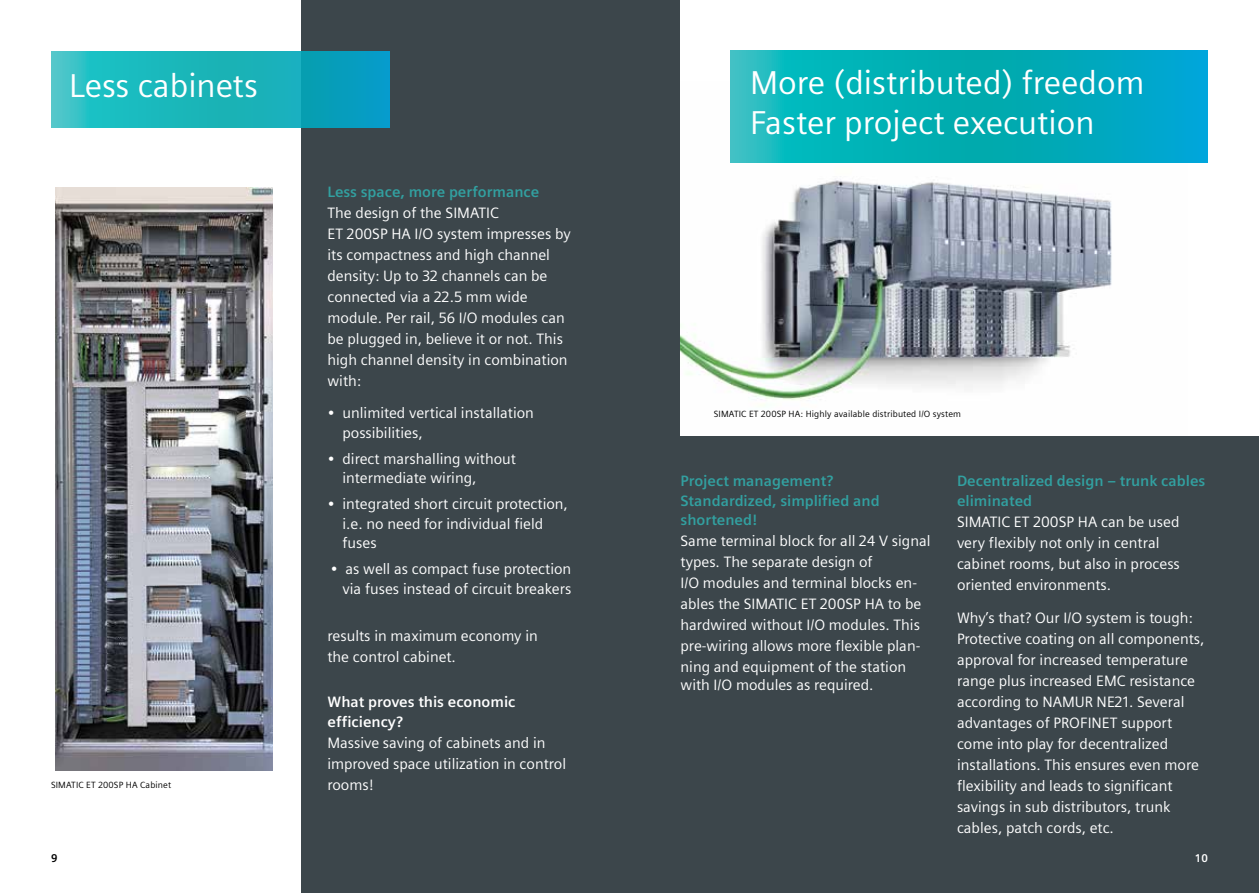
<style>
.page{position:relative;width:1259px;height:893px;background:#fff}
.page>*{position:absolute;margin:0;border:0;box-sizing:border-box;transform-origin:0 0}
.t1{font:33px/39.6px "Siemens Sans";color:#fff}
.t2{font:15px/21px "Siemens Sans";color:#fff}
.t3{font:700 15px/19.5px "Siemens Sans";color:#32a0a0}
.t4{font:700 15px/19.5px "Siemens Sans";color:#fff}
.t5{font:700 11.25px "Siemens Sans Global";color:#fff}
.t6{font:700 11.25px "Siemens Sans Global";color:#000}
.t7{font:9px "Siemens Sans";letter-spacing:.015em;color:#000}
</style>
<div class="page">
<div style="left:302px;top:0;width:957px;height:893px;background:#3c464b"></div>
<img style="left:56px;top:188px;width:217px;height:583px">
<div style="left:680px;top:0;width:579px;height:435px;background:#fff"></div>
<img style="left:680px;top:180px;width:432px;height:226px">
<svg style="left:51px;top:51px;width:339px;height:76px;background:#19b1bd"></svg>
<svg style="left:730px;top:51px;width:478px;height:112px;background:#04aebb"></svg>
<h1 class="t1" style="left:69px;top:66px;width:190px">Less cabinets</h1>
<p class="t7" style="left:51px;top:780px;width:122px">SIMATIC ET 200SP HA Cabinet</p>
<p class="t6" style="left:51px;top:850px;width:8px">9</p>
<p class="t3" style="left:327px;top:182px;width:213px">Less space, more performance</p>
<p class="t2" style="left:327px;top:202px;width:245px">The design of the SIMATIC<br>ET 200SP HA I/O system impresses by its compactness and high channel density: Up to 32 channels can be connected via a 22.5 mm wide module. Per rail, 56 I/O modules can be plugged in, believe it or not. This high channel density in combination with:</p>
<p class="t2" style="left:342px;top:403px;width:193px;line-height:19.5px;text-indent:-15px">• unlimited vertical installation possibilities,</p>
<p class="t2" style="left:342px;top:449px;width:175px;line-height:19.5px;text-indent:-15px">• direct marshalling without intermediate wiring,</p>
<p class="t2" style="left:342px;top:494px;width:227px;line-height:19.5px;text-indent:-15px">• integrated short circuit protection, i.e. no need for individual field fuses</p>
<p class="t2" style="left:330px;top:560px;width:242px;line-height:19.5px;text-align:right">• as well as compact fuse protection via fuses instead of circuit breakers</p>
<p class="t2" style="left:327px;top:625px;width:212px">results in maximum economy in the control cabinet.</p>
<p class="t4" style="left:327px;top:692px;width:189px">What proves this economic efficiency?</p>
<p class="t2" style="left:327px;top:732px;width:240px">Massive saving of cabinets and in improved space utilization in control rooms!</p>
<h1 class="t1" style="left:750px;top:63px;width:396px">More (distributed) freedom<br>Faster project execution</h1>
<p class="t7" style="left:714px;top:409px;width:249px">SIMATIC ET 200SP HA: Highly available distributed I/O system</p>
<p class="t3" style="left:680px;top:471px;width:201px">Project management?<br>Standardized, simplified and shortened!</p>
<p class="t2" style="left:680px;top:530px;width:251px">Same terminal block for all 24 V signal types. The separate design of<br>I/O modules and terminal blocks en&shy;ables the SIMATIC ET 200SP HA to be hardwired without I/O modules. This pre-wiring allows more flexible plan&shy;ning and equipment of the station</p>
<p class="t2" style="left:680px;top:674px;width:194px">with I/O modules as required.</p>
<p class="t3" style="left:957px;top:471px;width:250px">Decentralized design ‒ trunk cables eliminated</p>
<p class="t2" style="left:957px;top:511px;width:224px">SIMATIC ET 200SP HA can be used very flexibly not only in central cabinet rooms, but also in process oriented environments.</p>
<p class="t2" style="left:957px;top:608px;width:249px">Why’s that? Our I/O system is tough:<br>Protective coating on all components, approval for increased temperature range plus increased EMC resistance according to NAMUR NE21. Several advantages of PROFINET support come into play for decentralized installations. This ensures even more flexibility and leads to significant savings in sub distributors, trunk cables, patch cords, etc.</p>
<p class="t5" style="left:1194px;top:849px;width:15px">10</p>
</div>
